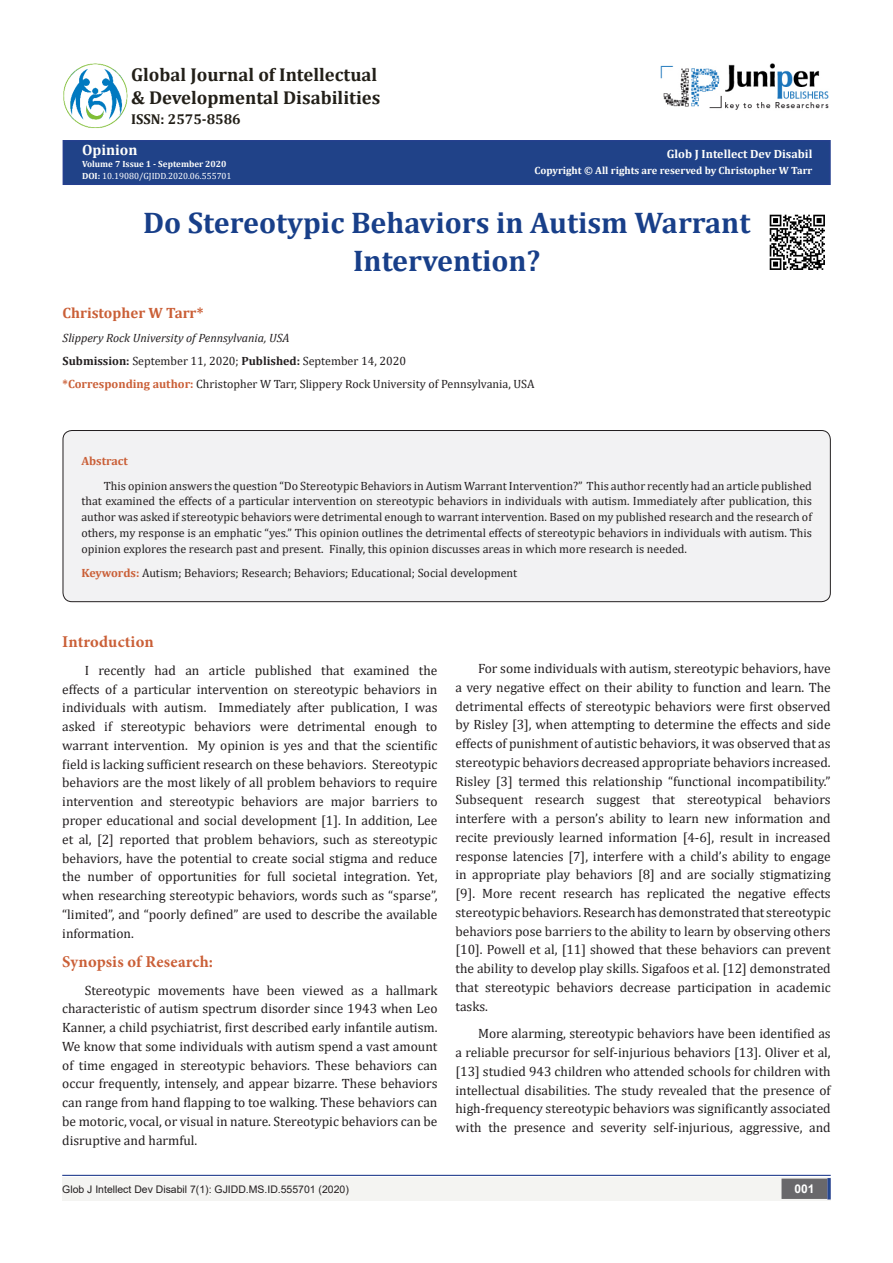
<style>
.page{position:relative;width:893px;height:1263px;background:#fff}
.page>*{position:absolute;margin:0;border:0;box-sizing:border-box;transform-origin:0 0}
.t1{font:700 30px/37.5px "Cambria";color:#183f89;text-align:center}
.t2{font:700 18.6px "Cambria";color:#221f18}
.No_Spacing{font:700 16.5px "Minion Pro";letter-spacing:.005em;color:#ca5f37}
.t3{font:700 15px "Cambria";color:#ca5f37}
.t4{font:700 15px "Cambria";color:#fffffc}
.t5{font:700 14.4px "Cambria";color:#221f18}
.t6{font:13.5px/18.8px "Cambria";color:#231f20;text-align:justify}
.t7{font:12px/15.8px "Cambria";color:#231f20;text-align:justify}
.t8{font:italic 12px "Cambria";color:#231f20}
.t9{font:700 12px "Cambria";color:#fffffc}
.t10{font:700 12px "Cambria";color:#ca5f37}
.t11{font:700 12px "Arial";color:#fff}
.t12{font:10.5px "Arial";color:#231f20}
.t13{font:700 10.5px "Cambria";color:#fffffc}
.t14{font:9px "Cambria";color:#fff}
.t15{font:700 9px "Cambria";color:#fffffc}
.s1{font-weight:700;color:#fffffc}
.s2{font-weight:700}
.s3{font-weight:700;color:#ca5f37}
</style>
<div class="page">
<div style="left:63px;top:141px;width:767px;height:43px;background:#204288"></div>
<div style="left:63px;top:140px;width:768px;height:45px;border:2px solid #25408f"></div>
<div style="left:62px;top:1177px;width:494px;height:24px;background:#f4f4f2"></div>
<div style="left:510px;top:1177px;width:321px;height:24px;background:#f4f4f2"></div>
<div style="left:782px;top:1179px;width:45px;height:19px;background:#69686b"></div>
<div style="left:781px;top:1178px;width:46px;height:21px;border:2px solid #69686b"></div>
<svg style="left:827px;top:1178px;width:4px;height:21px"></svg>
<img style="left:660px;top:63px;width:169px;height:47px">
<hr style="left:62px;top:1175px;width:769px;height:1px;background:#25408f">
<img style="left:63px;top:63px;width:64px;height:65px">
<div style="left:63px;top:430px;width:767px;height:172px;background:#f2f2f3;border-radius:9px"></div>
<div style="left:63px;top:430px;width:768px;height:172px;border:1px solid #231f20;border-radius:9px"></div>
<img style="left:769px;top:214px;width:56px;height:56px">
<p class="t2" style="left:131px;top:62px;width:248px">Global Journal of Intellectual</p>
<p class="t2" style="left:131px;top:85px;width:251px">&amp; Developmental Disabilities</p>
<p class="t5" style="left:131px;top:109px;width:111px">ISSN: 2575-8586</p>
<p class="t4" style="left:82px;top:139px;width:57px">Opinion</p>
<p class="t15" style="left:82px;top:157px;width:146px">Volume 7 Issue 1 - September 2020</p>
<p class="t14" style="left:82px;top:171px;width:151px"><span class="s1">DOI:</span> 10.19080/GJIDD.2020.06.555701</p>
<p class="t9" style="left:667px;top:146px;width:147px">Glob J Intellect Dev Disabil</p>
<p class="t13" style="left:534px;top:163px;width:279px">Copyright © All rights are reserved by Christopher W Tarr</p>
<p class="t1" style="left:143px;top:203px;width:609px">Do Stereotypic Behaviors in Autism Warrant<br>Intervention?</p>
<p class="t3" style="left:63px;top:302px;width:143px">Christopher W Tarr*</p>
<p class="t8" style="left:63px;top:329px;width:228px">Slippery Rock University of Pennsylvania, USA</p>
<p class="t7" style="left:63px;top:353px;width:345px"><span class="s2">Submission:</span> September 11, 2020; <span class="s2">Published:</span> September 14, 2020</p>
<p class="t7" style="left:63px;top:376px;width:474px"><span class="s3">*Corresponding author:</span> Christopher W Tarr, Slippery Rock University of Pennsylvania, USA</p>
<p class="t10" style="left:81px;top:452px;width:48px">Abstract</p>
<p class="t7" style="left:81px;top:478px;width:732px;text-indent:22px">This opinion answers the question “Do Stereotypic Behaviors in Autism Warrant Intervention?” This author recently had an article published that examined the effects of a particular intervention on stereotypic behaviors in individuals with autism. Immediately after publication, this author was asked if stereotypic behaviors were detrimental enough to warrant intervention. Based on my published research and the research of others, my response is an emphatic “yes.” This opinion outlines the detrimental effects of stereotypic behaviors in individuals with autism. This opinion explores the research past and present. Finally, this opinion discusses areas in which more research is needed.</p>
<p class="t7" style="left:81px;top:565px;width:437px"><span class="s3">Keywords:</span> Autism; Behaviors; Research; Behaviors; Educational; Social development</p>
<p class="No_Spacing" style="left:62px;top:630px;width:93px">Introduction</p>
<p class="t6" style="left:62px;top:661px;width:377px;text-indent:22px">I recently had an article published that examined the effects of a particular intervention on stereotypic behaviors in individuals with autism. Immediately after publication, I was asked if stereotypic behaviors were detrimental enough to warrant intervention. My opinion is yes and that the scientific field is lacking sufficient research on these behaviors. Stereotypic behaviors are the most likely of all problem behaviors to require intervention and stereotypic behaviors are major barriers to proper educational and social development [1]. In addition, Lee et al, [2] reported that problem behaviors, such as stereotypic behaviors, have the potential to create social stigma and reduce the number of opportunities for full societal integration. Yet, when researching stereotypic behaviors, words such as “sparse”, “limited”, and “poorly defined” are used to describe the available information.</p>
<p class="No_Spacing" style="left:62px;top:950px;width:152px">Synopsis of Research:</p>
<p class="t6" style="left:62px;top:980px;width:377px;text-indent:22px">Stereotypic movements have been viewed as a hallmark characteristic of autism spectrum disorder since 1943 when Leo Kanner, a child psychiatrist, first described early infantile autism.<br>We know that some individuals with autism spend a vast amount of time engaged in stereotypic behaviors. These behaviors can occur frequently, intensely, and appear bizarre. These behaviors can range from hand flapping to toe walking. These behaviors can be motoric, vocal, or visual in nature. Stereotypic behaviors can be disruptive and harmful.</p>
<p class="t6" style="left:455px;top:659px;width:377px;text-indent:22px">For some individuals with autism, stereotypic behaviors, have a very negative effect on their ability to function and learn. The detrimental effects of stereotypic behaviors were first observed by Risley [3], when attempting to determine the effects and side effects of punishment of autistic behaviors, it was observed that as stereotypic behaviors decreased appropriate behaviors increased.<br>Risley [3] termed this relationship “functional incompatibility.” Subsequent research suggest that stereotypical behaviors interfere with a person’s ability to learn new information and recite previously learned information [4-6], result in increased response latencies [7], interfere with a child’s ability to engage in appropriate play behaviors [8] and are socially stigmatizing [9]. More recent research has replicated the negative effects stereotypic behaviors. Research has demonstrated that stereotypic behaviors pose barriers to the ability to learn by observing others [10]. Powell et al, [11] showed that these behaviors can prevent the ability to develop play skills. Sigafoos et al. [12] demonstrated that stereotypic behaviors decrease participation in academic tasks.</p>
<p class="t6" style="left:455px;top:1024px;width:377px;text-indent:22px">More alarming, stereotypic behaviors have been identified as a reliable precursor for self-injurious behaviors [13]. Oliver et al, [13] studied 943 children who attended schools for children with intellectual disabilities. The study revealed that the presence of high-frequency stereotypic behaviors was significantly associated with the presence and severity self-injurious, aggressive, and</p>
<p class="t12" style="left:62px;top:1182px;width:288px">Glob J Intellect Dev Disabil 7(1): GJIDD.MS.ID.555701 (2020)</p>
<p class="t11" style="left:794px;top:1180px;width:22px">001</p>
</div>
